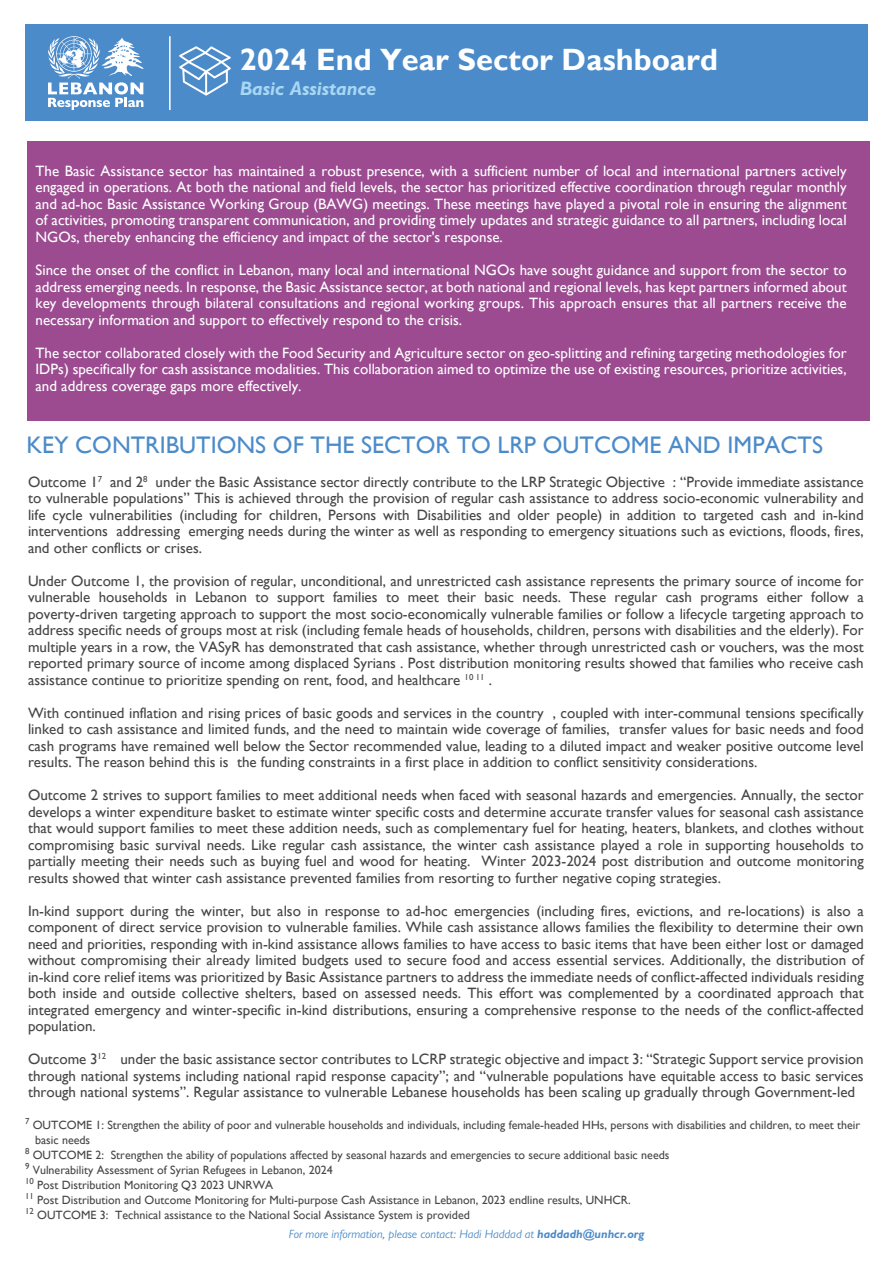
<style>
.page{position:relative;width:893px;height:1263px;background:#fff}
.page>*{position:absolute;margin:0;border:0;box-sizing:border-box;transform-origin:0 0}
.t1{font:700 30.75px "Gill Sans";color:#fff}
.t2{font:24px "Gill Sans";color:#4b8bc9}
.t3{font:italic 700 19.65px "Gill Sans";color:#a7d7f3}
.t4{font:15px/16.5px "Gill Sans";color:#464547;text-align:justify}
.t5{font:15px/16.5px "Gill Sans";color:#fff;text-align:justify}
.t6{font:12px "Gill Sans";color:#464547}
.t7{font:italic 12px "Gill Sans";color:#4b8bc9}
.s1{font-weight:700}
</style>
<div class="page">
<div style="left:27px;top:141px;width:843px;height:279px;background:#9c4b91"></div>
<div style="left:25px;top:25px;width:843px;height:96px;background:#4b8bc9"></div>
<svg style="left:48px;top:36px;width:96px;height:74px"></svg>
<hr style="left:169px;top:36px;width:2px;height:74px;background:#fff">
<svg style="left:179px;top:46px;width:52px;height:50px"></svg>
<h1 class="t1" style="left:240px;top:41px;width:480px">2024 End Year Sector Dashboard</h1>
<h3 class="t3" style="left:240px;top:77px;width:138px">Basic Assistance</h3>
<p class="t5" style="left:36px;top:163px;width:813px">The Basic Assistance sector has maintained a robust presence, with a sufficient number of local and international partners actively engaged in operations. At both the national and field levels, the sector has prioritized effective coordination through regular monthly and ad-hoc Basic Assistance Working Group (BAWG) meetings. These meetings have played a pivotal role in ensuring the alignment of activities, promoting transparent communication, and providing timely updates and strategic guidance to all partners, including local NGOs, thereby enhancing the efficiency and impact of the sector's response.</p>
<p class="t5" style="left:36px;top:262px;width:813px">Since the onset of the conflict in Lebanon, many local and international NGOs have sought guidance and support from the sector to address emerging needs. In response, the Basic Assistance sector, at both national and regional levels, has kept partners informed about key developments through bilateral consultations and regional working groups. This approach ensures that all partners receive the necessary information and support to effectively respond to the crisis.</p>
<p class="t5" style="left:36px;top:344px;width:813px">The sector collaborated closely with the Food Security and Agriculture sector on geo-splitting and refining targeting methodologies for IDPs) specifically for cash assistance modalities. This collaboration aimed to optimize the use of existing resources, prioritize activities, and address coverage gaps more effectively.</p>
<h2 class="t2" style="left:26px;top:431px;width:798px">KEY CONTRIBUTIONS OF THE SECTOR TO LRP OUTCOME AND IMPACTS</h2>
<p class="t4" style="left:28px;top:474px;width:837px">Outcome 1<sup>7</sup> and 2<sup>8</sup> under the Basic Assistance sector directly contribute to the LRP Strategic Objective : “Provide immediate assistance to vulnerable populations” This is achieved through the provision of regular cash assistance to address socio-economic vulnerability and life cycle vulnerabilities (including for children, Persons with Disabilities and older people) in addition to targeted cash and in-kind interventions addressing emerging needs during the winter as well as responding to emergency situations such as evictions, floods, fires, and other conflicts or crises.</p>
<p class="t4" style="left:28px;top:573px;width:837px">Under Outcome 1, the provision of regular, unconditional, and unrestricted cash assistance represents the primary source of income for vulnerable households in Lebanon to support families to meet their basic needs. These regular cash programs either follow a poverty-driven targeting approach to support the most socio-economically vulnerable families or follow a lifecycle targeting approach to address specific needs of groups most at risk (including female heads of households, children, persons with disabilities and the elderly). For multiple years in a row, the VASyR has demonstrated that cash assistance, whether through unrestricted cash or vouchers, was the most reported primary source of income among displaced Syrians . Post distribution monitoring results showed that families who receive cash assistance continue to prioritize spending on rent, food, and healthcare <sup>10</sup> <sup>11</sup> .</p>
<p class="t4" style="left:28px;top:705px;width:837px">With continued inflation and rising prices of basic goods and services in the country , coupled with inter-communal tensions specifically linked to cash assistance and limited funds, and the need to maintain wide coverage of families, transfer values for basic needs and food cash programs have remained well below the Sector recommended value, leading to a diluted impact and weaker positive outcome level results. The reason behind this is the funding constraints in a first place in addition to conflict sensitivity considerations.</p>
<p class="t4" style="left:28px;top:787px;width:837px">Outcome 2 strives to support families to meet additional needs when faced with seasonal hazards and emergencies. Annually, the sector develops a winter expenditure basket to estimate winter specific costs and determine accurate transfer values for seasonal cash assistance that would support families to meet these addition needs, such as complementary fuel for heating, heaters, blankets, and clothes without compromising basic survival needs. Like regular cash assistance, the winter cash assistance played a role in supporting households to partially meeting their needs such as buying fuel and wood for heating. Winter 2023-2024 post distribution and outcome monitoring results showed that winter cash assistance prevented families from resorting to further negative coping strategies.</p>
<p class="t4" style="left:28px;top:903px;width:837px">In-kind support during the winter, but also in response to ad-hoc emergencies (including fires, evictions, and re-locations) is also a component of direct service provision to vulnerable families. While cash assistance allows families the flexibility to determine their own need and priorities, responding with in-kind assistance allows families to have access to basic items that have been either lost or damaged without compromising their already limited budgets used to secure food and access essential services. Additionally, the distribution of in-kind core relief items was prioritized by Basic Assistance partners to address the immediate needs of conflict-affected individuals residing both inside and outside collective shelters, based on assessed needs. This effort was complemented by a coordinated approach that integrated emergency and winter-specific in-kind distributions, ensuring a comprehensive response to the needs of the conflict-affected population.</p>
<p class="t4" style="left:28px;top:1051px;width:837px">Outcome 3<sup>12</sup> under the basic assistance sector contributes to LCRP strategic objective and impact 3: “Strategic Support service provision through national systems including national rapid response capacity”; and “vulnerable populations have equitable access to basic services through national systems”. Regular assistance to vulnerable Lebanese households has been scaling up gradually through Government-led</p>
<p class="t6" style="left:25px;top:1118px;width:837px"><sup>7</sup> OUTCOME 1: Strengthen the ability of poor and vulnerable households and individuals, including female-headed HHs, persons with disabilities and children, to meet their</p>
<p class="t6" style="left:35px;top:1133px;width:57px">basic needs</p>
<p class="t6" style="left:25px;top:1148px;width:646px"><sup>8</sup> OUTCOME 2: Strengthen the ability of populations affected by seasonal hazards and emergencies to secure additional basic needs</p>
<p class="t6" style="left:25px;top:1163px;width:309px"><sup>9</sup> Vulnerability Assessment of Syrian Refugees in Lebanon, 2024</p>
<p class="t6" style="left:25px;top:1178px;width:250px"><sup>10</sup> Post Distribution Monitoring Q3 2023 UNRWA</p>
<p class="t6" style="left:25px;top:1193px;width:607px"><sup>11</sup> Post Distribution and Outcome Monitoring for Multi-purpose Cash Assistance in Lebanon, 2023 endline results, UNHCR.</p>
<p class="t6" style="left:25px;top:1208px;width:446px"><sup>12</sup> OUTCOME 3: Technical assistance to the National Social Assistance System is provided</p>
<p class="t7" style="left:289px;top:1227px;width:357px">For more information, please contact: Hadi Haddad at <span class="s1">haddadh@unhcr.org</span></p>
</div>
